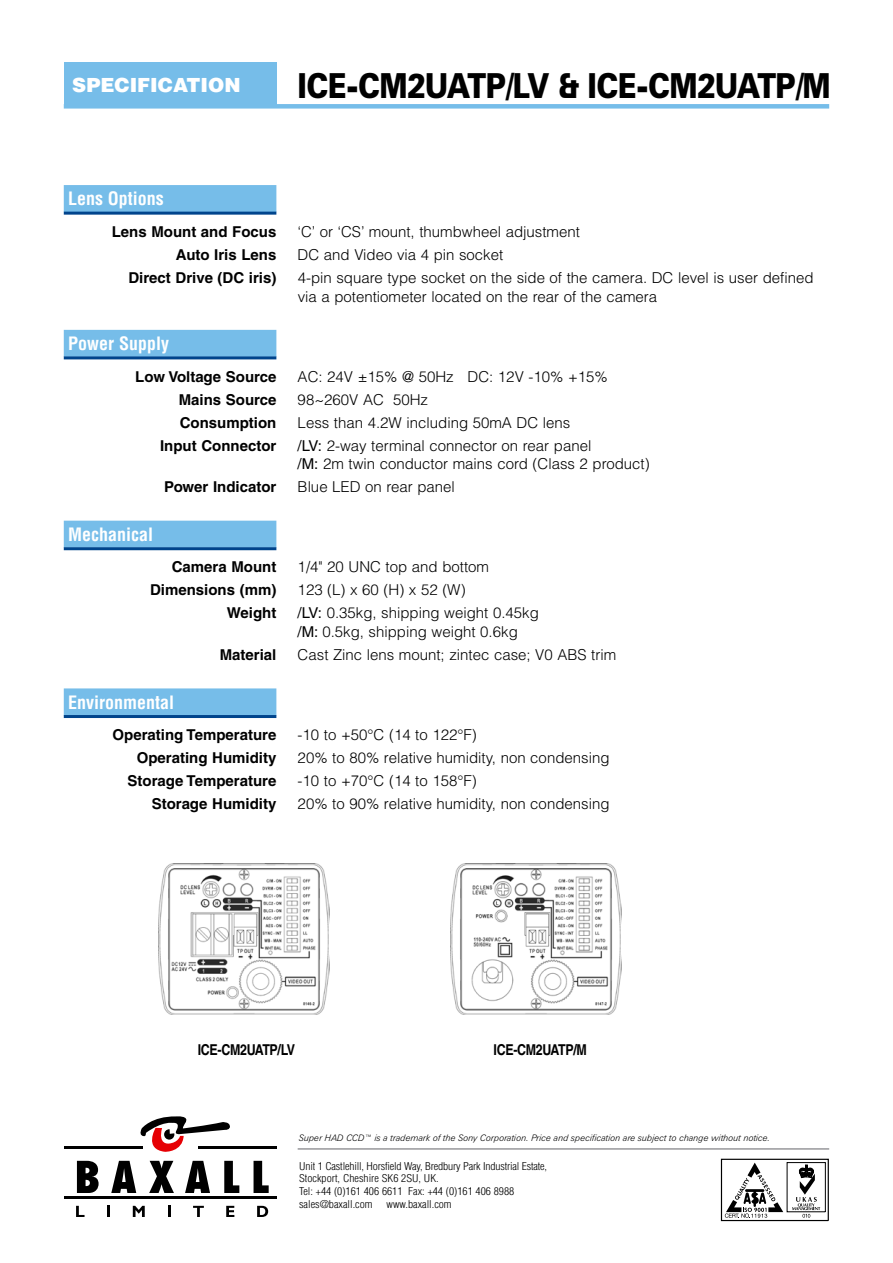
<style>
.page{position:relative;width:893px;height:1263px;background:#fff}
.page>*{position:absolute;margin:0;border:0;box-sizing:border-box;transform-origin:0 0}
.t1{font:900 34.5px "Zurich BT";letter-spacing:-.025em;color:#000;scale:.83 1}
.t2{font:900 19.5px "Helvetica";color:#fff}
.t3{font:700 condensed 18px "Helvetica";color:#fff}
.t4{font:300 15px/18.8px "Helvetica";color:#000}
.t5{font:700 15px "Helvetica";color:#000}
.t6{font:700 15px "Helvetica";letter-spacing:-.025em;color:#000;scale:.83 1}
.t7{font:300 condensed 10.5px/12.9px "Helvetica";color:#000;scale:1.1 1}
.t8{font:italic 300 9px "Zurich BT";letter-spacing:-.01em;color:#000}
.s1{font-weight:400}
</style>
<div class="page">
<div style="left:64px;top:62px;width:212px;height:44px;background:#76bde9"></div>
<div style="left:64px;top:104px;width:765px;height:5px;background:#76bde9"></div>
<hr style="left:298px;top:1148px;width:531px;height:2px;background:#97979b">
<svg style="left:140px;top:1116px;width:90px;height:36px"></svg>
<svg style="left:77px;top:1161px;width:22px;height:32px"></svg>
<svg style="left:111px;top:1161px;width:25px;height:32px"></svg>
<svg style="left:149px;top:1161px;width:25px;height:32px"></svg>
<svg style="left:185px;top:1161px;width:25px;height:32px"></svg>
<svg style="left:224px;top:1161px;width:15px;height:32px"></svg>
<svg style="left:254px;top:1161px;width:15px;height:32px"></svg>
<hr style="left:64px;top:1197px;width:212px;height:2px;background:#000">
<hr style="left:64px;top:1147px;width:79px;height:2px;background:#000">
<hr style="left:198px;top:1147px;width:78px;height:2px;background:#000">
<svg style="left:76px;top:1206px;width:9px;height:11px"></svg>
<svg style="left:107px;top:1206px;width:3px;height:11px"></svg>
<svg style="left:133px;top:1206px;width:12px;height:11px"></svg>
<svg style="left:168px;top:1206px;width:3px;height:11px"></svg>
<svg style="left:193px;top:1206px;width:11px;height:11px"></svg>
<svg style="left:226px;top:1206px;width:8px;height:11px"></svg>
<svg style="left:257px;top:1206px;width:11px;height:11px"></svg>
<div style="left:721px;top:1159px;width:108px;height:62px;border:1px solid #000"></div>
<div style="left:787px;top:1162px;width:39px;height:50px;border:1px solid #000"></div>
<svg style="left:792px;top:1165px;width:28px;height:53px"></svg>
<svg style="left:725px;top:1162px;width:58px;height:56px"></svg>
<div style="left:64px;top:185px;width:212px;height:27px;background:#76bde9"></div>
<hr style="left:64px;top:212px;width:212px;height:3px;background:#00448c">
<div style="left:64px;top:330px;width:212px;height:27px;background:#76bde9"></div>
<hr style="left:64px;top:356px;width:212px;height:3px;background:#00448c">
<div style="left:64px;top:521px;width:212px;height:27px;background:#76bde9"></div>
<hr style="left:64px;top:547px;width:212px;height:3px;background:#00448c">
<div style="left:64px;top:688px;width:212px;height:27px;background:#76bde9"></div>
<hr style="left:64px;top:715px;width:212px;height:3px;background:#00448c">
<img style="left:159px;top:863px;width:171px;height:151px">
<img style="left:451px;top:863px;width:171px;height:151px">
<h2 class="t2" style="left:72px;top:73px;width:170px">SPECIFICATION</h2>
<h1 class="t1" style="left:298px;top:65px;width:644px">ICE-CM2UATP/LV &amp; ICE-CM2UATP/M</h1>
<p class="t3" style="left:68px;top:188px;width:97px">Lens Options</p>
<p class="t5" style="left:112px;top:222px;width:166px">Lens Mount and Focus</p>
<p class="t4" style="left:298px;top:222px;width:284px">‘C’ or ‘CS’ mount, thumbwheel adjustment</p>
<p class="t5" style="left:176px;top:245px;width:102px">Auto Iris Lens</p>
<p class="t4" style="left:298px;top:245px;width:207px">DC and Video via 4 pin socket</p>
<p class="t5" style="left:128px;top:268px;width:149px">Direct Drive (DC iris)</p>
<p class="t4" style="left:298px;top:268px;width:517px">4-pin square type socket on the side of the camera. DC level is user defined via a potentiometer located on the rear of the camera</p>
<p class="t3" style="left:68px;top:333px;width:102px">Power Supply</p>
<p class="t5" style="left:135px;top:367px;width:143px">Low Voltage Source</p>
<p class="t4" style="left:298px;top:366px;width:312px">AC: 24V ±15% @ 50Hz DC: 12V -10% +15%</p>
<p class="t5" style="left:179px;top:390px;width:99px">Mains Source</p>
<p class="t4" style="left:298px;top:389px;width:132px">98~260V AC 50Hz</p>
<p class="t5" style="left:180px;top:413px;width:98px">Consumption</p>
<p class="t4" style="left:298px;top:412px;width:274px">Less than 4.2W including 50mA DC lens</p>
<p class="t5" style="left:160px;top:436px;width:118px">Input Connector</p>
<p class="t4" style="left:298px;top:435px;width:354px"><span class="s1">/LV:</span> 2-way terminal connector on rear panel<br><span class="s1">/M:</span> 2m twin conductor mains cord (Class 2 product)</p>
<p class="t5" style="left:164px;top:478px;width:114px">Power Indicator</p>
<p class="t4" style="left:298px;top:477px;width:159px">Blue LED on rear panel</p>
<p class="t3" style="left:68px;top:523px;width:86px">Mechanical</p>
<p class="t5" style="left:172px;top:558px;width:106px">Camera Mount</p>
<p class="t4" style="left:298px;top:557px;width:193px">1/4" 20 UNC top and bottom</p>
<p class="t5" style="left:150px;top:581px;width:128px">Dimensions (mm)</p>
<p class="t4" style="left:298px;top:580px;width:169px">123 (L) x 60 (H) x 52 (W)</p>
<p class="t5" style="left:227px;top:604px;width:51px">Weight</p>
<p class="t4" style="left:298px;top:603px;width:243px"><span class="s1">/LV:</span> 0.35kg, shipping weight 0.45kg <span class="s1">/M:</span> 0.5kg, shipping weight 0.6kg</p>
<p class="t5" style="left:220px;top:646px;width:58px">Material</p>
<p class="t4" style="left:298px;top:645px;width:320px">Cast Zinc lens mount; zintec case; V0 ABS trim</p>
<p class="t3" style="left:68px;top:691px;width:108px">Environmental</p>
<p class="t5" style="left:112px;top:726px;width:165px">Operating Temperature</p>
<p class="t4" style="left:298px;top:725px;width:181px">-10 to +50°C (14 to 122°F)</p>
<p class="t5" style="left:137px;top:749px;width:141px">Operating Humidity</p>
<p class="t4" style="left:298px;top:748px;width:313px">20% to 80% relative humidity, non condensing</p>
<p class="t5" style="left:127px;top:772px;width:150px">Storage Temperature</p>
<p class="t4" style="left:298px;top:771px;width:181px">-10 to +70°C (14 to 158°F)</p>
<p class="t5" style="left:152px;top:795px;width:126px">Storage Humidity</p>
<p class="t4" style="left:298px;top:794px;width:313px">20% to 90% relative humidity, non condensing</p>
<p class="t6" style="left:198px;top:1041px;width:119px">ICE-CM2UATP/LV</p>
<p class="t6" style="left:494px;top:1041px;width:114px">ICE-CM2UATP/M</p>
<p class="t8" style="left:299px;top:1133px;width:473px">Super HAD CCD™ is a trademark of the Sony Corporation. Price and specification are subject to change without notice.</p>
<p class="t7" style="left:299px;top:1159px;width:227px">Unit 1 Castlehill, Horsfield Way, Bredbury Park Industrial Estate, Stockport, Cheshire SK6 2SU, UK.<br>Tel: +44 (0)161 406 6611 Fax: +44 (0)161 406 8988 sales@baxall.com</p>
<p class="t7" style="left:387px;top:1198px;width:61px">www.baxall.com</p>
</div>
